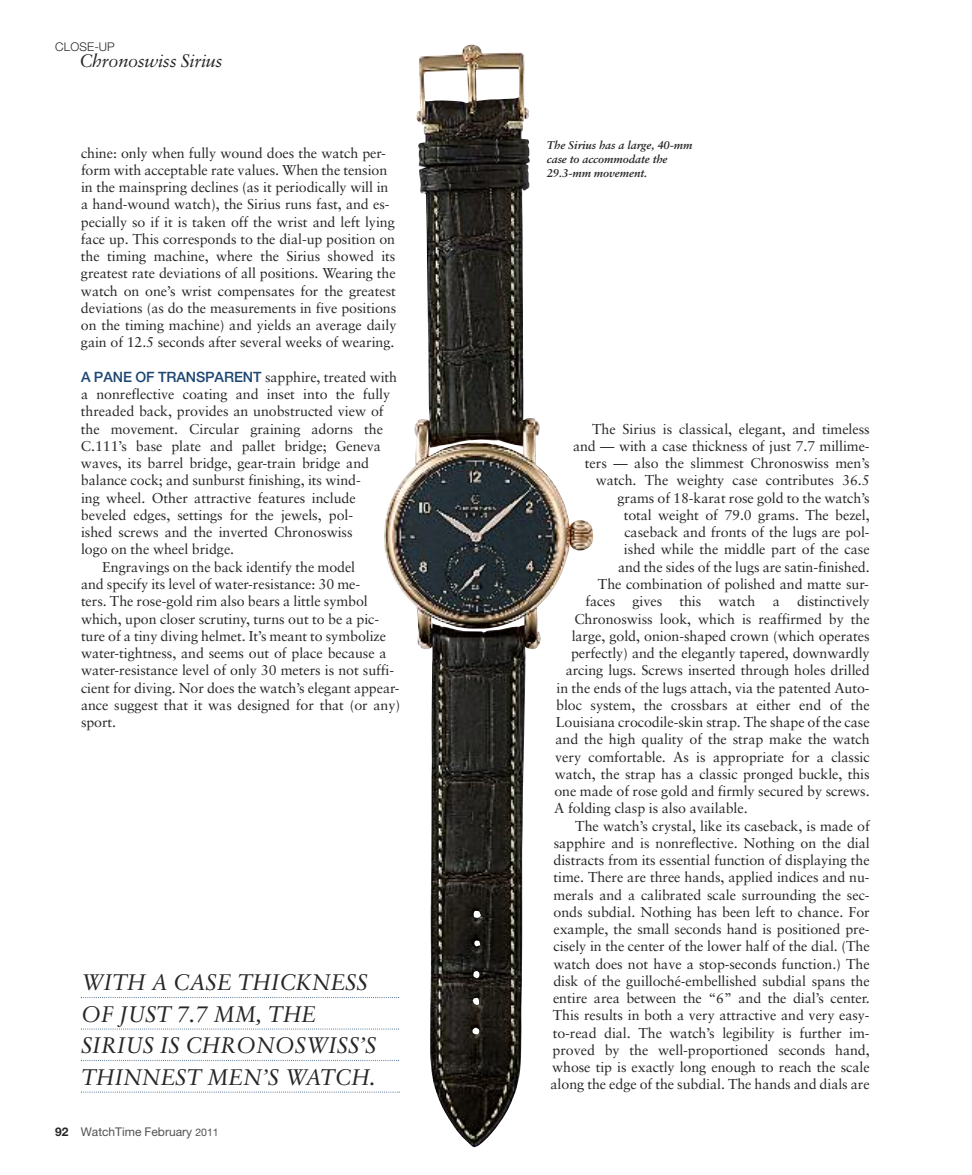
<style>
.page{position:relative;width:972px;height:1175px;background:#fff}
.page>*{position:absolute;margin:0;border:0;box-sizing:border-box;transform-origin:0 0}
.t1{font:italic 22.5px/31.5px "Sabon";letter-spacing:-.005em;color:#272627}
.t2{font:italic 18px "Sabon";letter-spacing:-.015em;color:#272627}
.t3{font:14.25px/17.2px "Sabon";letter-spacing:-.005em;color:#272627}
.t4{font:12px "Helvetica Neue LT Pro";color:#525152}
.t5{font:300 12px "Helvetica Neue LT Pro";letter-spacing:.01em;color:#272627}
.t6{font:italic 700 11.25px/14.2px "Sabon";letter-spacing:-.005em;color:#272627}
.s1{font-family:"Helvetica Neue LT Pro";font-weight:500;color:#1d4673}
.s2{font-weight:700;color:#272627}
.s3{font-size:10.5px}
</style>
<div class="page">
<svg style="left:81px;top:997px;width:318px;height:1px"></svg>
<svg style="left:81px;top:1028px;width:318px;height:1px"></svg>
<svg style="left:81px;top:1060px;width:318px;height:1px"></svg>
<svg style="left:81px;top:1091px;width:319px;height:1px"></svg>
<img style="left:416px;top:44px;width:177px;height:1089px">
<p class="t5" style="left:55px;top:43px;width:61px">CLOSE-UP</p>
<p class="t2" style="left:79px;top:54px;width:145px">Chronoswiss Sirius</p>
<p class="t3" style="left:81px;top:146px;width:317px">chine: only when fully wound does the watch per&shy;form with acceptable rate values. When the tension in the mainspring declines (as it periodically will in a hand-wound watch), the Sirius runs fast, and es&shy;pecially so if it is taken off the wrist and left lying face up. This corresponds to the dial-up position on the timing machine, where the Sirius showed its greatest rate deviations of all positions. Wearing the watch on one’s wrist compensates for the greatest deviations (as do the measurements in five positions on the timing machine) and yields an average daily gain of 12.5 seconds after several weeks of wearing.</p>
<p class="t3" style="left:81px;top:370px;width:318px"><span class="s1">A PANE OF TRANSPARENT</span> sapphire, treated with</p>
<p class="t3" style="left:81px;top:387px;width:311px">a nonreflective coating and inset into the fully</p>
<p class="t3" style="left:81px;top:404px;width:304px">threaded back, provides an unobstructed view of</p>
<p class="t3" style="left:81px;top:422px;width:304px">the movement. Circular graining adorns the</p>
<p class="t3" style="left:81px;top:439px;width:302px">C.111’s base plate and pallet bridge; Geneva</p>
<p class="t3" style="left:81px;top:456px;width:290px">waves, its barrel bridge, gear-train bridge and</p>
<p class="t3" style="left:81px;top:473px;width:281px">balance cock; and sunburst finishing, its wind-</p>
<p class="t3" style="left:81px;top:491px;width:276px">ing wheel. Other attractive features include</p>
<p class="t3" style="left:81px;top:508px;width:274px">beveled edges, settings for the jewels, pol-</p>
<p class="t3" style="left:81px;top:525px;width:273px">ished screws and the inverted Chronoswiss</p>
<p class="t3" style="left:81px;top:542px;width:155px">logo on the wheel bridge.</p>
<p class="t3" style="left:102px;top:560px;width:255px">Engravings on the back identify the model</p>
<p class="t3" style="left:81px;top:577px;width:281px">and specify its level of water-resistance: 30 me-</p>
<p class="t3" style="left:81px;top:594px;width:288px">ters. The rose-gold rim also bears a little symbol</p>
<p class="t3" style="left:81px;top:611px;width:300px">which, upon closer scrutiny, turns out to be a pic-</p>
<p class="t3" style="left:81px;top:629px;width:307px">ture of a tiny diving helmet. It’s meant to symbolize</p>
<p class="t3" style="left:81px;top:646px;width:307px">water-tightness, and seems out of place because a</p>
<p class="t3" style="left:81px;top:663px;width:315px">water-resistance level of only 30 meters is not suffi-</p>
<p class="t3" style="left:81px;top:680px;width:320px">cient for diving. Nor does the watch’s elegant appear-</p>
<p class="t3" style="left:81px;top:698px;width:321px">ance suggest that it was designed for that (or any)</p>
<p class="t3" style="left:81px;top:715px;width:37px">sport.</p>
<h1 class="t1" style="left:81px;top:969px;width:297px">WITH A CASE THICKNESS<br>OF JUST 7.7 MM, THE<br>SIRIUS IS CHRONOSWISS’S<br>THINNEST MEN’S WATCH.</h1>
<p class="t4" style="left:55px;top:1127px;width:165px"><span class="s2">92</span> WatchTime February <span class="s3">2011</span></p>
<p class="t6" style="left:547px;top:139px;width:147px">The Sirius has a large, 40-mm case to accommodate the<br>29.3-mm movement.</p>
<p class="t3" style="left:592px;top:422px;width:279px">The Sirius is classical, elegant, and timeless</p>
<p class="t3" style="left:573px;top:439px;width:298px">and — with a case thickness of just 7.7 millime-</p>
<p class="t3" style="left:585px;top:456px;width:286px">ters — also the slimmest Chronoswiss men’s</p>
<p class="t3" style="left:596px;top:473px;width:275px">watch. The weighty case contributes 36.5</p>
<p class="t3" style="left:618px;top:491px;width:254px">grams of 18-karat rose gold to the watch’s</p>
<p class="t3" style="left:624px;top:508px;width:248px">total weight of 79.0 grams. The bezel,</p>
<p class="t3" style="left:624px;top:525px;width:247px">caseback and fronts of the lugs are pol-</p>
<p class="t3" style="left:624px;top:542px;width:247px">ished while the middle part of the case</p>
<p class="t3" style="left:618px;top:560px;width:253px">and the sides of the lugs are satin-finished.</p>
<p class="t3" style="left:598px;top:577px;width:272px">The combination of polished and matte sur-</p>
<p class="t3" style="left:585px;top:594px;width:286px">faces gives this watch a distinctively</p>
<p class="t3" style="left:574px;top:611px;width:297px">Chronoswiss look, which is reaffirmed by the</p>
<p class="t3" style="left:572px;top:629px;width:300px">large, gold, onion-shaped crown (which operates</p>
<p class="t3" style="left:571px;top:646px;width:300px">perfectly) and the elegantly tapered, downwardly</p>
<p class="t3" style="left:566px;top:663px;width:305px">arcing lugs. Screws inserted through holes drilled</p>
<p class="t3" style="left:557px;top:680px;width:315px">in the ends of the lugs attach, via the patented Auto-</p>
<p class="t3" style="left:556px;top:698px;width:315px">bloc system, the crossbars at either end of the</p>
<p class="t3" style="left:556px;top:715px;width:315px">Louisiana crocodile-skin strap. The shape of the case</p>
<p class="t3" style="left:556px;top:732px;width:316px">and the high quality of the strap make the watch</p>
<p class="t3" style="left:555px;top:749px;width:316px">very comfortable. As is appropriate for a classic</p>
<p class="t3" style="left:555px;top:767px;width:316px">watch, the strap has a classic pronged buckle, this</p>
<p class="t3" style="left:554px;top:784px;width:317px">one made of rose gold and firmly secured by screws.</p>
<p class="t3" style="left:554px;top:801px;width:195px">A folding clasp is also available.</p>
<p class="t3" style="left:575px;top:818px;width:296px">The watch’s crystal, like its caseback, is made of</p>
<p class="t3" style="left:554px;top:836px;width:318px">sapphire and is nonreflective. Nothing on the dial</p>
<p class="t3" style="left:554px;top:853px;width:318px">distracts from its essential function of displaying the</p>
<p class="t3" style="left:554px;top:870px;width:318px">time. There are three hands, applied indices and nu-</p>
<p class="t3" style="left:554px;top:887px;width:318px">merals and a calibrated scale surrounding the sec-</p>
<p class="t3" style="left:554px;top:905px;width:318px">onds subdial. Nothing has been left to chance. For</p>
<p class="t3" style="left:554px;top:922px;width:318px">example, the small seconds hand is positioned pre-</p>
<p class="t3" style="left:554px;top:939px;width:318px">cisely in the center of the lower half of the dial. (The</p>
<p class="t3" style="left:553px;top:956px;width:318px">watch does not have a stop-seconds function.) The</p>
<p class="t3" style="left:553px;top:974px;width:318px">disk of the guilloché-embellished subdial spans the</p>
<p class="t3" style="left:553px;top:991px;width:318px">entire area between the “6” and the dial’s center.</p>
<p class="t3" style="left:553px;top:1008px;width:318px">This results in both a very attractive and very easy-</p>
<p class="t3" style="left:553px;top:1025px;width:318px">to-read dial. The watch’s legibility is further im-</p>
<p class="t3" style="left:553px;top:1043px;width:319px">proved by the well-proportioned seconds hand,</p>
<p class="t3" style="left:552px;top:1060px;width:319px">whose tip is exactly long enough to reach the scale</p>
<p class="t3" style="left:551px;top:1077px;width:321px">along the edge of the subdial. The hands and dials are</p>
</div>
